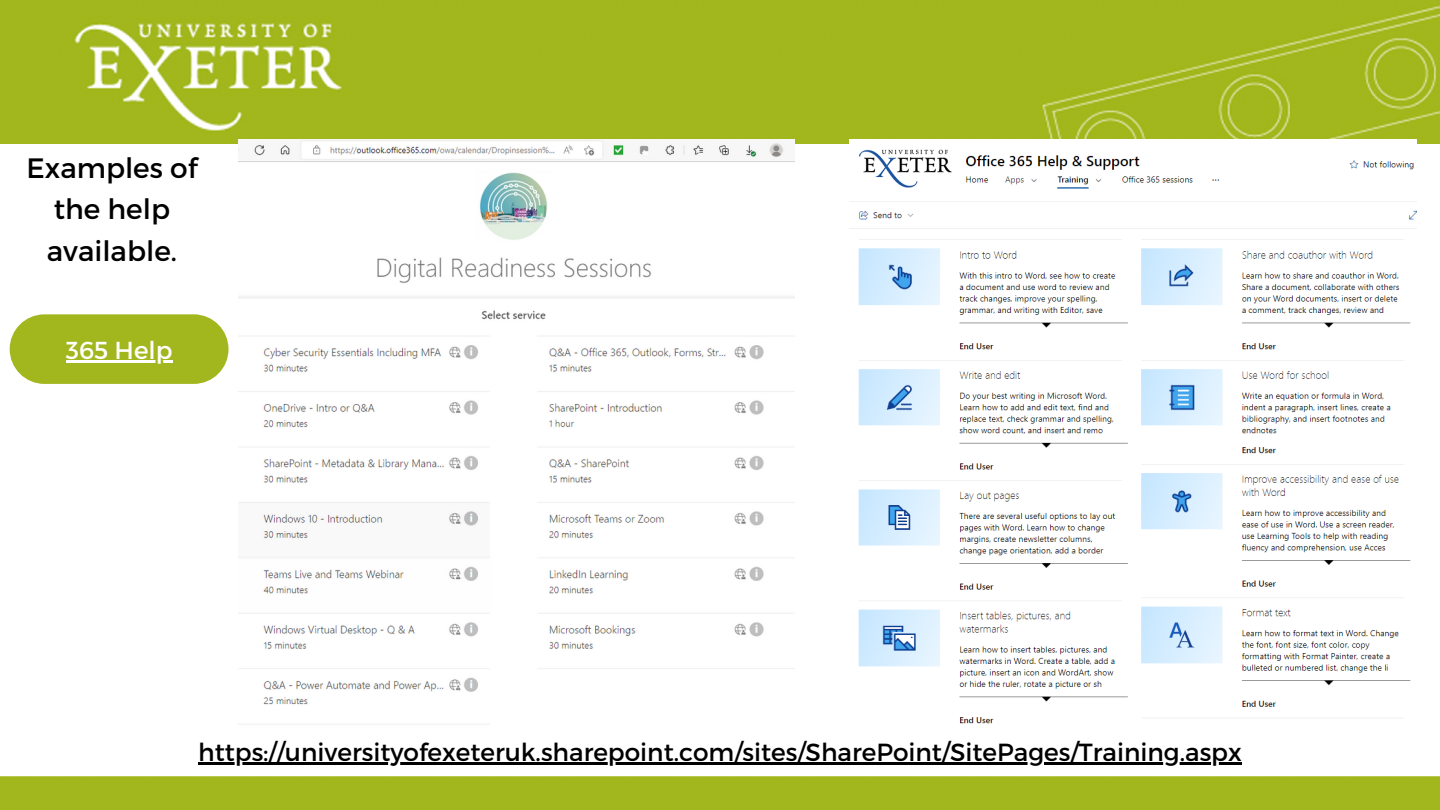
<style>
.page{position:relative;width:1440px;height:810px;background:#fff}
.page>*{position:absolute;margin:0;border:0;box-sizing:border-box;transform-origin:0 0}
.t1{font:28px/41.2px "Montserrat";color:#000;text-align:center}
.t2{font:24.7px "Montserrat";color:#000}
.t3{font:24.5px "Montserrat";color:#fff}
</style>
<div class="page">
<img style="left:0;top:0;width:1440px;height:810px">
<div style="left:10px;top:314px;width:219px;height:70px;background:#a1b71d;border-radius:35px"></div>
<hr style="left:66px;top:360px;width:106px;height:2px;background:#fff">
<img style="left:849px;top:140px;width:567px;height:588px">
<img style="left:238px;top:140px;width:557px;height:588px">
<hr style="left:198px;top:762px;width:1044px;height:3px;background:#000">
<p class="t1" style="left:27px;top:146px;width:172px">Examples of the help available.</p>
<p class="t3" style="left:66px;top:334px;width:108px">365 Help</p>
<p class="t2" style="left:198px;top:736px;width:1045px">https://universityofexeteruk.sharepoint.com/sites/SharePoint/SitePages/Training.aspx</p>
</div>
